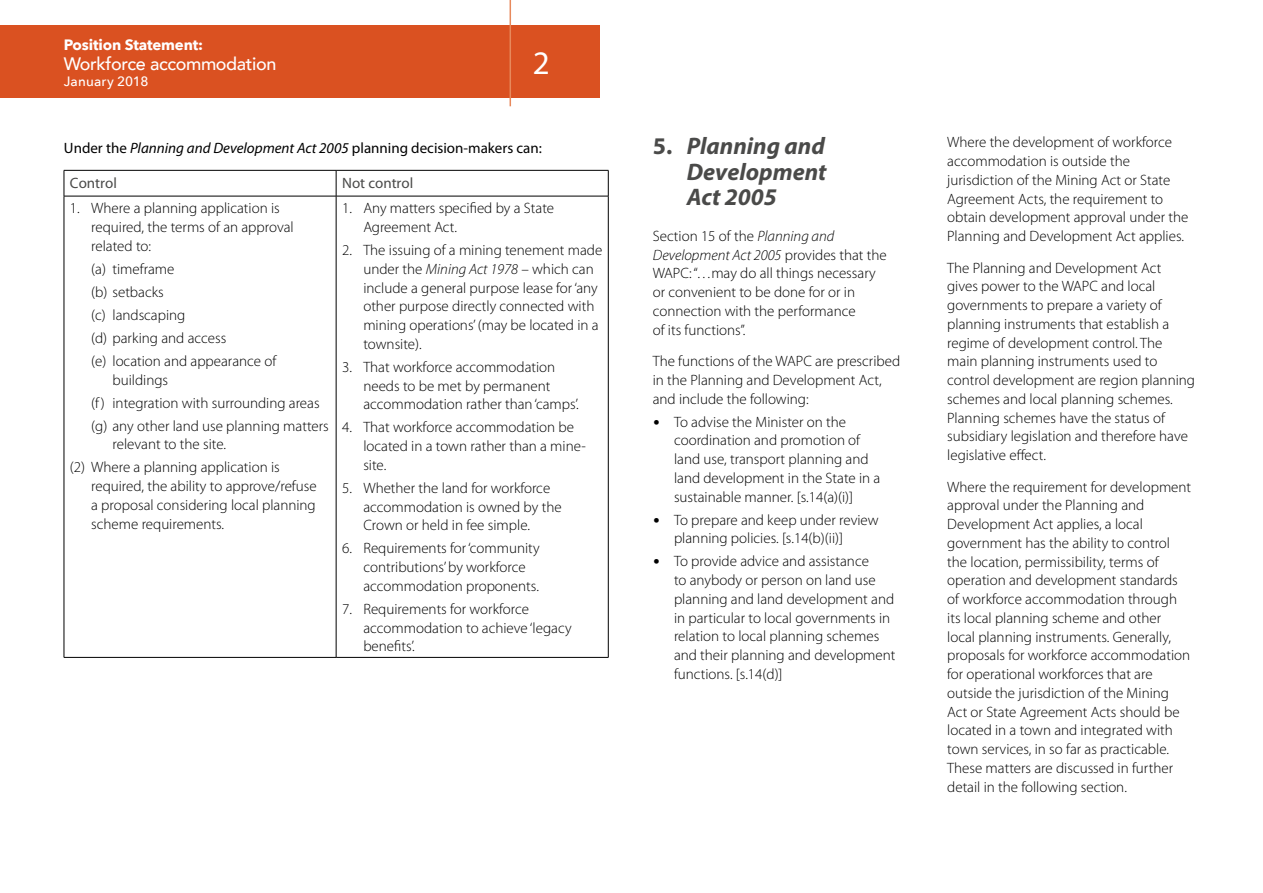
<style>
.page{position:relative;width:1263px;height:893px;background:#fff}
.page>*{position:absolute;margin:0;border:0;box-sizing:border-box;transform-origin:0 0}
.t1{font:33px "Myriad Pro";color:#fff}
.t2{font:italic 700 24px/25.5px "Myriad Pro";color:#4a4a49;text-align:justify}
.t3{font:500 18px "Avenir";letter-spacing:-.02em;color:#fff}
.t4{font:300 15px/18.8px "Myriad Pro";color:#000}
.t5{font:15px "Myriad Pro";color:#000}
.t6{font:700 15px "Avenir Next";letter-spacing:-.01em;color:#fff}
.t7{font:15px "Myriad Pro";color:#4a4a49}
.t8{font:500 13.5px "Avenir Next";letter-spacing:.01em;color:#fff}
.s1{font-style:italic}
.s2{font-style:normal}
.s3{font-family:"Calibri";font-weight:400}
</style>
<div class="page">
<div style="left:0;top:26px;width:600px;height:72px;background:#da5121"></div>
<hr style="left:509px;top:0;width:2px;height:106px;background:#e7895c">
<hr style="left:64px;top:170px;width:272px;height:1px;background:#000">
<svg style="left:64px;top:171px;width:1px;height:25px"></svg>
<hr style="left:336px;top:170px;width:272px;height:1px;background:#000">
<svg style="left:336px;top:171px;width:1px;height:25px"></svg>
<svg style="left:608px;top:171px;width:1px;height:25px"></svg>
<hr style="left:64px;top:196px;width:272px;height:1px;background:#000">
<hr style="left:336px;top:196px;width:272px;height:1px;background:#000">
<hr style="left:64px;top:196px;width:1px;height:461px;background:#000">
<hr style="left:336px;top:196px;width:1px;height:461px;background:#000">
<hr style="left:608px;top:196px;width:1px;height:461px;background:#000">
<hr style="left:64px;top:657px;width:272px;height:1px;background:#000">
<hr style="left:336px;top:657px;width:272px;height:1px;background:#000">
<p class="t6" style="left:64px;top:32px;width:141px">Position Statement:</p>
<p class="t3" style="left:64px;top:48px;width:214px">Workforce accommodation</p>
<p class="t8" style="left:64px;top:70px;width:86px">January 2018</p>
<h1 class="t1" style="left:533px;top:42px;width:18px">2</h1>
<p class="t5" style="left:64px;top:139px;width:479px">Under the <span class="s1">Planning and Development Act 2005</span> planning decision-makers can:</p>
<p class="t7" style="left:70px;top:173px;width:48px">Control</p>
<p class="t7" style="left:342px;top:173px;width:73px">Not control</p>
<p class="t4" style="left:91px;top:199px;width:204px;text-indent:-21px">1. Where a planning application is required, the terms of an approval related to:</p>
<p class="t4" style="left:91px;top:257px;width:187px;line-height:23px">(a) timeframe<br>(b) setbacks<br>(c) landscaping<br>(d) parking and access<br>(e) location and appearance of</p>
<p class="t4" style="left:91px;top:368px;width:239px;line-height:23px;text-indent:21px">buildings<br>(f ) integration with surrounding areas (g) any other land use planning matters</p>
<p class="t4" style="left:70px;top:433px;width:211px;line-height:23px;text-indent:43px">relevant to the site.<br>(2) Where a planning application is</p>
<p class="t4" style="left:91px;top:477px;width:227px;text-align:justify">required, the ability to approve/refuse a proposal considering local planning scheme requirements.</p>
<p class="t4" style="left:363px;top:199px;width:192px;text-indent:-21px">1. Any matters specified by a State<br>Agreement Act.</p>
<p class="t4" style="left:363px;top:241px;width:240px;text-indent:-21px">2. The issuing of a mining tenement made under the <span class="s1">Mining Act 1978</span> – which can include a general purpose lease for ‘any other purpose directly connected with mining operations’ (may be located in a townsite).</p>
<p class="t4" style="left:363px;top:357px;width:217px;text-indent:-21px">3. That workforce accommodation needs to be met by permanent accommodation rather than ‘camps’.</p>
<p class="t4" style="left:363px;top:418px;width:224px;text-indent:-21px">4. That workforce accommodation be located in a town rather than a mine&shy;site.</p>
<p class="t4" style="left:363px;top:478px;width:200px;text-indent:-21px">5. Whether the land for workforce accommodation is owned by the<br>Crown or held in fee simple.</p>
<p class="t4" style="left:363px;top:539px;width:178px;text-indent:-21px">6. Requirements for ‘community contributions’ by workforce accommodation proponents.</p>
<p class="t4" style="left:363px;top:599px;width:210px;text-indent:-21px">7. Requirements for workforce accommodation to achieve ‘legacy benefits’.</p>
<h2 class="t2" style="left:687px;top:132px;width:141px;text-indent:-34px"><span class="s2">5.</span> Planning and Development Act 2005</h2>
<p class="t4" style="left:653px;top:226px;width:236px">Section 15 of the <span class="s1">Planning and<br>Development Act 2005</span> provides that the<br>WAPC: “…may do all things necessary or convenient to be done for or in connection with the performance<br>of its functions”.</p>
<p class="t4" style="left:653px;top:352px;width:249px">The functions of the WAPC are prescribed in the Planning and Development Act, and include the following:</p>
<p class="t4" style="left:674px;top:412px;width:208px;text-indent:-21px"><span class="s3">•</span> To advise the Minister on the coordination and promotion of land use, transport planning and land development in the State in a sustainable manner. [s.14(a)(i)]</p>
<p class="t4" style="left:674px;top:510px;width:206px;text-indent:-21px"><span class="s3">•</span> To prepare and keep under review planning policies. [s.14(b)(ii)]</p>
<p class="t4" style="left:674px;top:552px;width:223px;text-indent:-21px"><span class="s3">•</span> To provide advice and assistance<br>to anybody or person on land use planning and land development and in particular to local governments in relation to local planning schemes and their planning and development functions. [s.14(d)]</p>
<p class="t4" style="left:947px;top:133px;width:243px">Where the development of workforce accommodation is outside the jurisdiction of the Mining Act or State Agreement Acts, the requirement to obtain development approval under the Planning and Development Act applies.</p>
<p class="t4" style="left:947px;top:258px;width:249px">The Planning and Development Act gives power to the WAPC and local governments to prepare a variety of planning instruments that establish a regime of development control. The main planning instruments used to control development are region planning schemes and local planning schemes.<br>Planning schemes have the status of subsidiary legislation and therefore have legislative effect.</p>
<p class="t4" style="left:947px;top:477px;width:246px">Where the requirement for development approval under the Planning and Development Act applies, a local government has the ability to control the location, permissibility, terms of operation and development standards of workforce accommodation through its local planning scheme and other local planning instruments. Generally, proposals for workforce accommodation for operational workforces that are outside the jurisdiction of the Mining Act or State Agreement Acts should be located in a town and integrated with town services, in so far as practicable.<br>These matters are discussed in further detail in the following section.</p>
</div>
